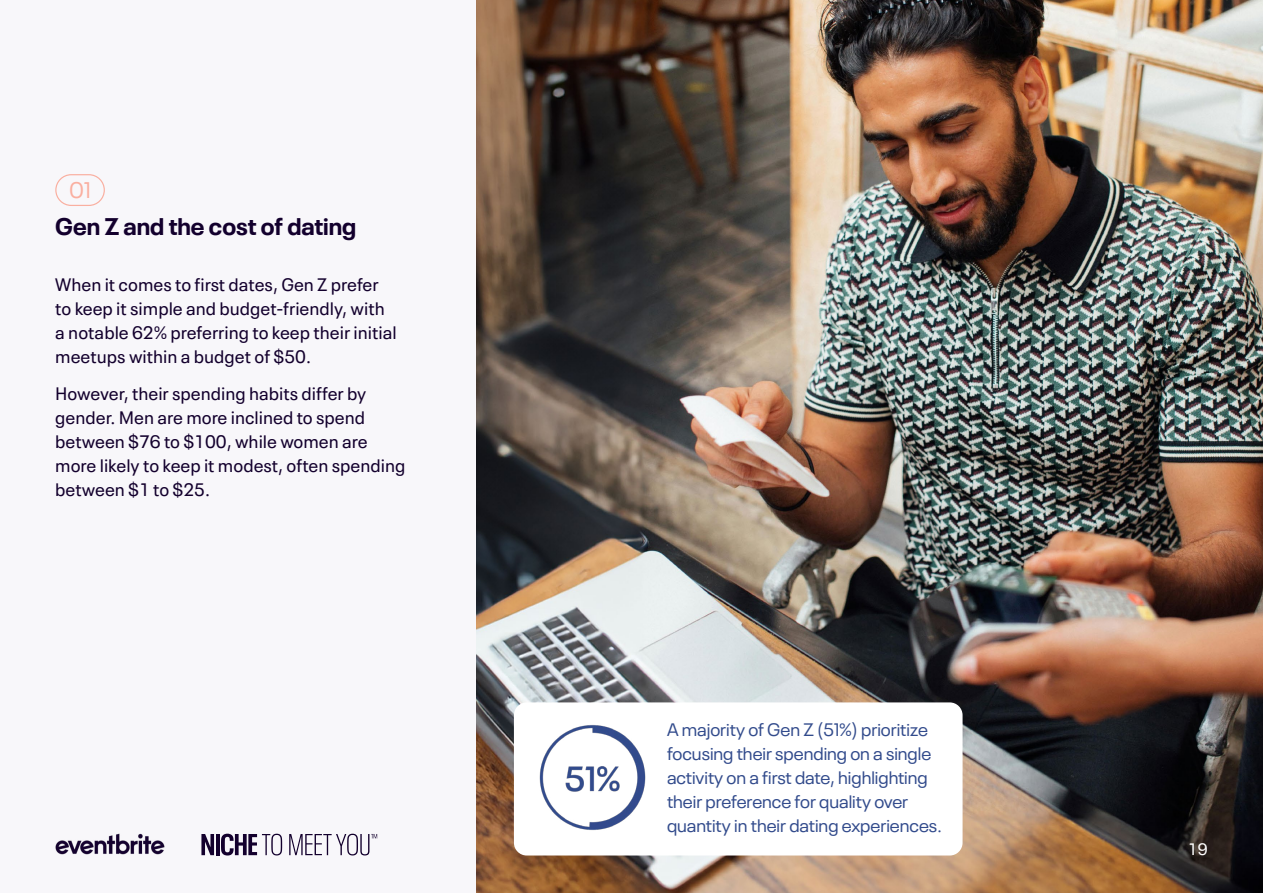
<style>
.page{position:relative;width:1263px;height:893px;background:#f8f7fa}
.page>*{position:absolute;margin:0;border:0;box-sizing:border-box;transform-origin:0 0}
.t1{font:700 24px "Neue Plak";color:#13002d}
.t2{font:22.5px "Neue Plak";color:#faafa0}
.t3{font:18px/24px "Neue Plak Text";color:#13002d}
.t4{font:18px/24px "Neue Plak";color:#324b8c}
.t5{font:16.5px "Neue Plak Text";color:#fff}
</style>
<div class="page">
<img style="left:477px;top:0;width:786px;height:893px">
<svg style="left:201px;top:834px;width:13px;height:21px"></svg>
<hr style="left:216px;top:834px;width:3px;height:21px;background:#13002d">
<svg style="left:221px;top:834px;width:61px;height:21px"></svg>
<svg style="left:289px;top:834px;width:88px;height:21px"></svg>
<img style="left:55px;top:833px;width:110px;height:22px">
<div style="left:55px;top:174px;width:50px;height:32px;border:1px solid #faafa0;border-radius:15px"></div>
<div style="left:514px;top:702px;width:448px;height:153px;background:#fff;border-radius:13px"></div>
<img style="left:539px;top:725px;width:107px;height:105px">
<p class="t2" style="left:69px;top:174px;width:23px">01</p>
<h1 class="t1" style="left:55px;top:210px;width:303px">Gen Z and the cost of dating</h1>
<p class="t3" style="left:55px;top:272px;width:343px">When it comes to first dates, Gen Z prefer to keep it simple and budget-friendly, with a notable 62% preferring to keep their initial meetups within a budget of $50.</p>
<p class="t3" style="left:55px;top:381px;width:352px">However, their spending habits differ by gender. Men are more inclined to spend between $76 to $100, while women are more likely to keep it modest, often spending between $1 to $25.</p>
<p class="t4" style="left:667px;top:717px;width:277px">A majority of Gen Z (51%) prioritize focusing their spending on a single activity on a first date, highlighting their preference for quality over quantity in their dating experiences.</p>
<p class="t5" style="left:1188px;top:837px;width:21px">19</p>
</div>
